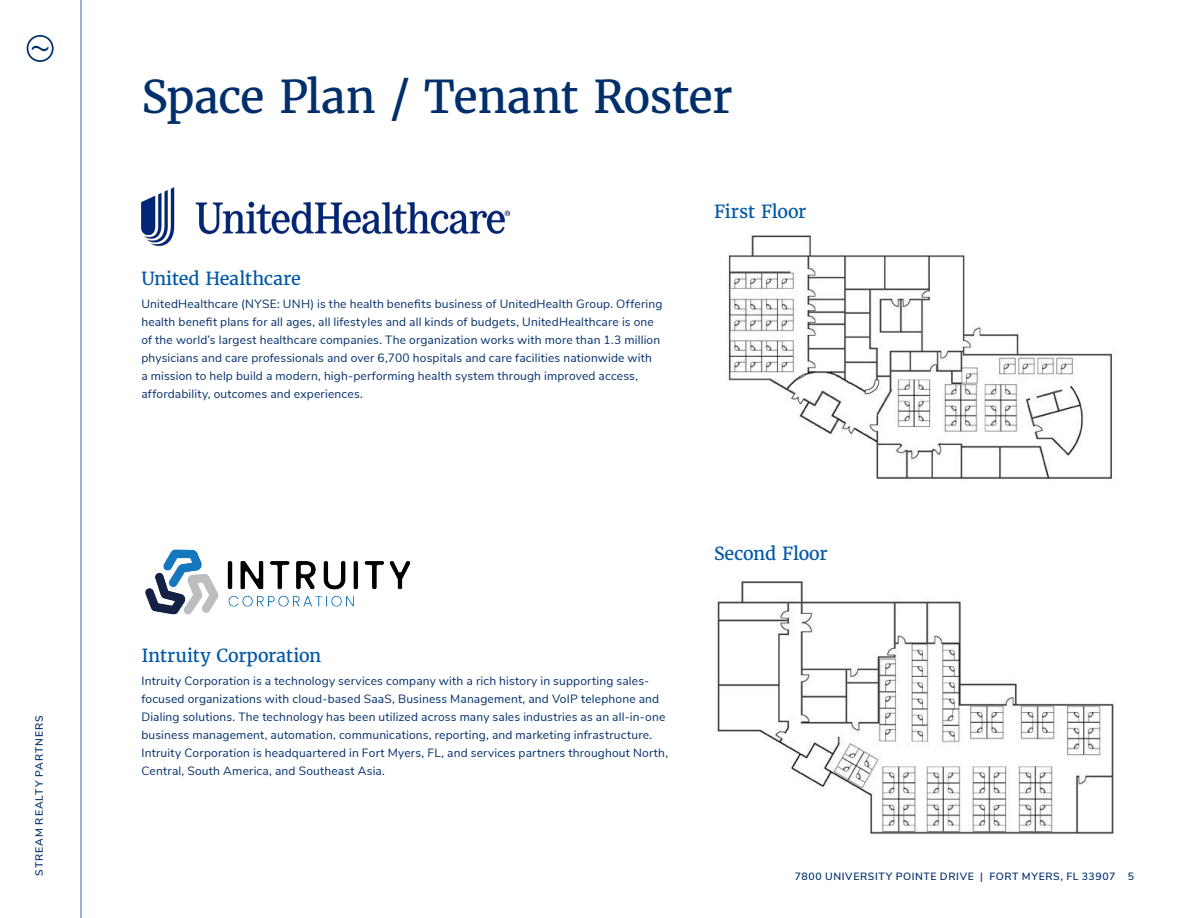
<style>
.page{position:relative;width:1188px;height:918px;background:#fff}
.page>*{position:absolute;margin:0;border:0;box-sizing:border-box;transform-origin:0 0}
.t1{font:45px "Merriweather";letter-spacing:-.02em;color:#002f6b}
.t2{font:18px "Merriweather";letter-spacing:-.015em;color:#0157a7}
.t3{font:12px/18px "Nunito Sans";letter-spacing:.015em;color:#002f6b}
.t4{font:600 10.5px "Nunito Sans";letter-spacing:.065em;color:#002f6b}
.t5{font:600 10.5px "Nunito Sans";letter-spacing:.085em;color:#002f6b}
</style>
<div class="page">
<img style="left:728px;top:235px;width:385px;height:244px">
<img style="left:717px;top:581px;width:397px;height:253px">
<img style="left:141px;top:187px;width:369px;height:58px">
<img style="left:145px;top:549px;width:266px;height:66px">
<hr style="left:80px;top:0;width:2px;height:918px;background:#002f6b">
<svg style="left:27px;top:35px;width:27px;height:27px"></svg>
<p class="t5" style="left:31px;top:876px;width:162px;rotate:-90deg">STREAM REALTY PARTNERS</p>
<p class="t1" style="left:141px;top:69px;width:593px">Space Plan / Tenant Roster</p>
<p class="t2" style="left:141px;top:267px;width:161px">United Healthcare</p>
<p class="t3" style="left:141px;top:294px;width:523px">UnitedHealthcare (NYSE: UNH) is the health benefits business of UnitedHealth Group. Offering health benefit plans for all ages, all lifestyles and all kinds of budgets, UnitedHealthcare is one of the world’s largest healthcare companies. The organization works with more than 1.3 million physicians and care professionals and over 6,700 hospitals and care facilities nationwide with<br>a mission to help build a modern, high-performing health system through improved access, affordability, outcomes and experiences.</p>
<p class="t2" style="left:714px;top:201px;width:94px">First Floor</p>
<p class="t2" style="left:141px;top:644px;width:182px">Intruity Corporation</p>
<p class="t3" style="left:141px;top:671px;width:528px">Intruity Corporation is a technology services company with a rich history in supporting sales&shy;focused organizations with cloud-based SaaS, Business Management, and VoIP telephone and Dialing solutions. The technology has been utilized across many sales industries as an all-in-one business management, automation, communications, reporting, and marketing infrastructure.<br>Intruity Corporation is headquartered in Fort Myers, FL, and services partners throughout North, Central, South America, and Southeast Asia.</p>
<p class="t2" style="left:714px;top:543px;width:115px">Second Floor</p>
<p class="t4" style="left:795px;top:868px;width:341px">7800 UNIVERSITY POINTE DRIVE | FORT MYERS, FL 33907 5</p>
</div>
